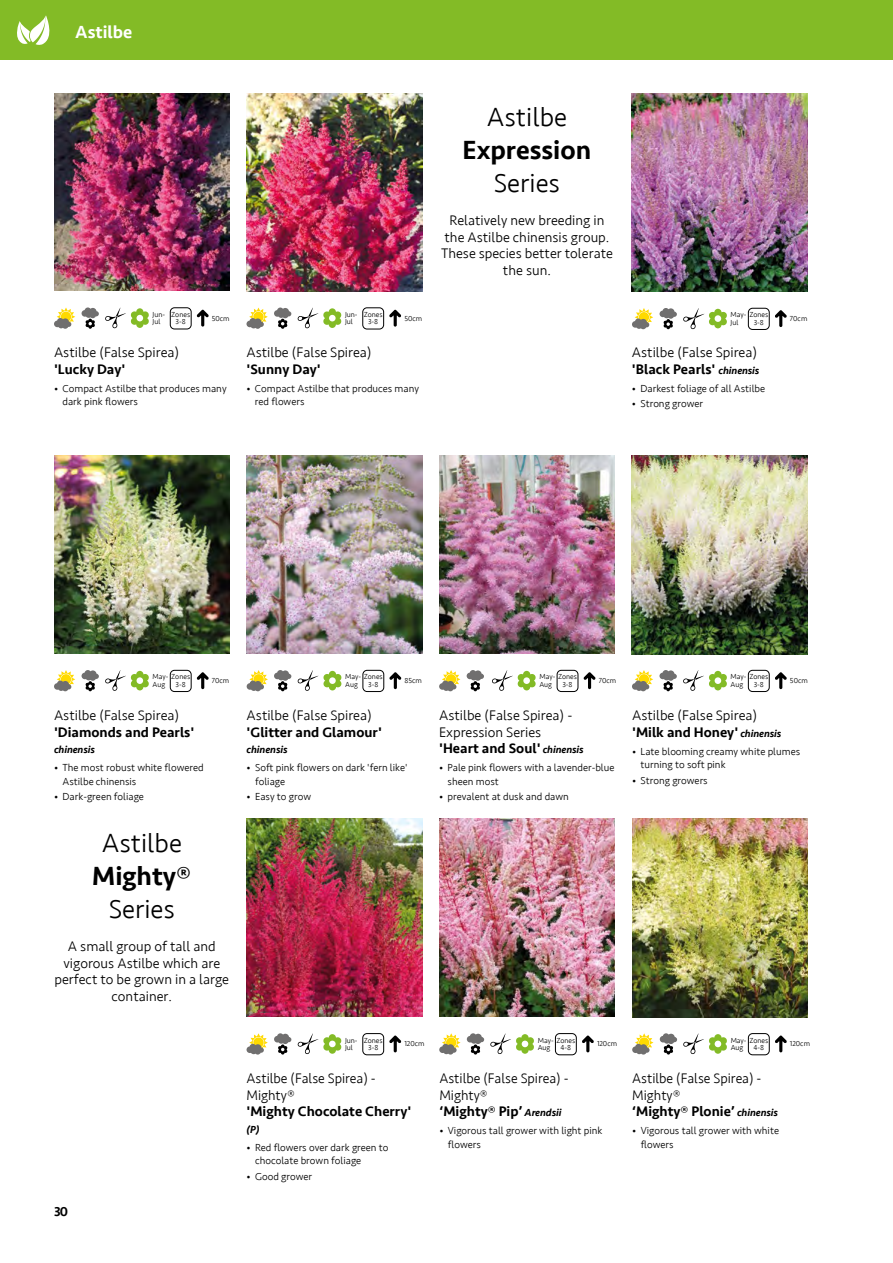
<style>
.page{position:relative;width:893px;height:1263px;background:#fff}
.page>*{position:absolute;margin:0;border:0;box-sizing:border-box;transform-origin:0 0}
.t1{font:300 27px "Seravek";color:#000}
.t2{font:500 27px "Seravek";color:#000}
.t3{font:500 18px "Seravek";color:#fff}
.t4{font:300 14.25px/16.5px "Seravek";color:#000}
.t5{font:500 14.25px "Seravek";color:#000}
.t6{font:500 13.5px "Seravek";color:#000}
.t7{font:300 10.5px/13.5px "Seravek";color:#000}
.t8{font:italic 500 10.5px "Seravek";letter-spacing:-.01em;color:#000}
.t9{font:300 7.5px/7.4px "Seravek";color:#000}
.s1{font-weight:500}
.s2{font-weight:500;font-style:italic;font-size:10.5px}
</style>
<div class="page">
<div style="left:0;top:0;width:893px;height:60px;background:#83bb26"></div>
<svg style="left:17px;top:15px;width:33px;height:30px"></svg>
<img style="left:54px;top:456px;width:176px;height:198px">
<svg style="left:82px;top:670px;width:17px;height:21px"></svg>
<svg style="left:105px;top:670px;width:44px;height:21px"></svg>
<svg style="left:54px;top:670px;width:21px;height:21px"></svg>
<svg style="left:197px;top:672px;width:12px;height:17px"></svg>
<div style="left:170px;top:670px;width:21px;height:22px;border:1px solid #000;border-radius:4px"></div>
<svg style="left:82px;top:308px;width:17px;height:21px"></svg>
<svg style="left:105px;top:308px;width:44px;height:20px"></svg>
<svg style="left:54px;top:308px;width:21px;height:21px"></svg>
<svg style="left:197px;top:310px;width:12px;height:17px"></svg>
<div style="left:170px;top:308px;width:21px;height:21px;border:1px solid #000;border-radius:4px"></div>
<img style="left:54px;top:93px;width:176px;height:198px">
<img style="left:247px;top:94px;width:175px;height:198px">
<svg style="left:274px;top:308px;width:17px;height:21px"></svg>
<svg style="left:298px;top:308px;width:44px;height:20px"></svg>
<svg style="left:246px;top:308px;width:22px;height:21px"></svg>
<svg style="left:389px;top:310px;width:12px;height:17px"></svg>
<div style="left:363px;top:308px;width:21px;height:21px;border:1px solid #000;border-radius:4px"></div>
<img style="left:632px;top:93px;width:176px;height:198px">
<svg style="left:775px;top:310px;width:12px;height:17px"></svg>
<div style="left:748px;top:308px;width:21px;height:22px;border:1px solid #000;border-radius:4px"></div>
<svg style="left:683px;top:308px;width:44px;height:21px"></svg>
<svg style="left:660px;top:308px;width:17px;height:21px"></svg>
<svg style="left:632px;top:308px;width:21px;height:21px"></svg>
<svg style="left:274px;top:670px;width:17px;height:21px"></svg>
<svg style="left:659px;top:670px;width:18px;height:21px"></svg>
<svg style="left:247px;top:670px;width:21px;height:21px"></svg>
<svg style="left:632px;top:670px;width:21px;height:21px"></svg>
<img style="left:247px;top:456px;width:175px;height:198px">
<svg style="left:298px;top:670px;width:44px;height:21px"></svg>
<svg style="left:683px;top:670px;width:44px;height:21px"></svg>
<svg style="left:389px;top:672px;width:12px;height:17px"></svg>
<svg style="left:775px;top:672px;width:12px;height:17px"></svg>
<div style="left:363px;top:670px;width:21px;height:22px;border:1px solid #000;border-radius:4px"></div>
<div style="left:748px;top:670px;width:21px;height:22px;border:1px solid #000;border-radius:4px"></div>
<img style="left:632px;top:456px;width:176px;height:198px">
<img style="left:439px;top:456px;width:175px;height:198px">
<svg style="left:467px;top:670px;width:17px;height:21px"></svg>
<svg style="left:492px;top:670px;width:44px;height:21px"></svg>
<svg style="left:439px;top:670px;width:21px;height:21px"></svg>
<svg style="left:583px;top:672px;width:13px;height:17px"></svg>
<div style="left:557px;top:670px;width:21px;height:22px;border:1px solid #000;border-radius:4px"></div>
<svg style="left:632px;top:1033px;width:21px;height:21px"></svg>
<svg style="left:439px;top:1033px;width:21px;height:21px"></svg>
<svg style="left:660px;top:1033px;width:17px;height:21px"></svg>
<svg style="left:467px;top:1033px;width:17px;height:21px"></svg>
<svg style="left:775px;top:1035px;width:12px;height:17px"></svg>
<div style="left:748px;top:1033px;width:21px;height:22px;border:1px solid #000;border-radius:4px"></div>
<img style="left:632px;top:819px;width:176px;height:198px">
<svg style="left:683px;top:1033px;width:44px;height:21px"></svg>
<svg style="left:490px;top:1033px;width:44px;height:21px"></svg>
<svg style="left:582px;top:1035px;width:12px;height:17px"></svg>
<div style="left:555px;top:1033px;width:21px;height:22px;border:1px solid #000;border-radius:4px"></div>
<img style="left:439px;top:819px;width:176px;height:198px">
<svg style="left:274px;top:1033px;width:17px;height:21px"></svg>
<svg style="left:298px;top:1033px;width:44px;height:21px"></svg>
<svg style="left:247px;top:1033px;width:21px;height:21px"></svg>
<svg style="left:389px;top:1035px;width:12px;height:17px"></svg>
<div style="left:363px;top:1033px;width:21px;height:22px;border:1px solid #000;border-radius:4px"></div>
<img style="left:246px;top:819px;width:176px;height:197px">
<p class="t3" style="left:75px;top:21px;width:59px">Astilbe</p>
<p class="t9" style="left:153px;top:311px;width:14px">Jun-<br>Jul</p>
<p class="t9" style="left:212px;top:315px;width:19px">50cm</p>
<p class="t9" style="left:171px;top:311px;width:20px;text-align:center">Zones<br>3-8</p>
<p class="t4" style="left:54px;top:344px;width:127px">Astilbe (False Spirea)</p>
<p class="t5" style="left:54px;top:360px;width:73px">'Lucky Day'</p>
<p class="t7" style="left:63px;top:381px;width:166px;text-indent:-9px">• Compact Astilbe that produces many dark pink flowers</p>
<p class="t9" style="left:345px;top:311px;width:14px">Jun-<br>Jul</p>
<p class="t9" style="left:404px;top:315px;width:19px">50cm</p>
<p class="t9" style="left:364px;top:311px;width:20px;text-align:center">Zones<br>3-8</p>
<p class="t4" style="left:246px;top:344px;width:127px">Astilbe (False Spirea)</p>
<p class="t5" style="left:246px;top:360px;width:76px">'Sunny Day'</p>
<p class="t7" style="left:255px;top:381px;width:166px;text-indent:-9px">• Compact Astilbe that produces many red flowers</p>
<h1 class="t1" style="left:487px;top:101px;width:82px">Astilbe</h1>
<h1 class="t2" style="left:462px;top:133px;width:130px">Expression</h1>
<h1 class="t1" style="left:494px;top:167px;width:68px">Series</h1>
<p class="t4" style="left:441px;top:212px;width:173px;text-align:center">Relatively new breeding in the Astilbe chinensis group.<br>These species better tolerate the sun.</p>
<p class="t9" style="left:731px;top:311px;width:39px">May- Zones<br>Jul</p>
<p class="t9" style="left:790px;top:315px;width:19px">70cm</p>
<p class="t9" style="left:754px;top:319px;width:12px">3-8</p>
<p class="t4" style="left:632px;top:344px;width:129px">Astilbe (False Spirea) <span class="s1">'Black Pearls'</span> <span class="s2">chinensis</span></p>
<p class="t7" style="left:632px;top:381px;width:135px">• Darkest foliage of all Astilbe</p>
<p class="t7" style="left:632px;top:397px;width:73px">• Strong grower</p>
<p class="t9" style="left:153px;top:673px;width:39px">May- Zones<br>Aug</p>
<p class="t9" style="left:212px;top:677px;width:19px">70cm</p>
<p class="t9" style="left:176px;top:681px;width:12px">3-8</p>
<p class="t4" style="left:54px;top:707px;width:127px">Astilbe (False Spirea)</p>
<p class="t5" style="left:54px;top:723px;width:142px">'Diamonds and Pearls'</p>
<p class="t8" style="left:54px;top:743px;width:42px">chinensis</p>
<p class="t7" style="left:63px;top:761px;width:143px;text-indent:-9px">• The most robust white flowered<br>Astilbe chinensis</p>
<p class="t7" style="left:54px;top:790px;width:91px">• Dark-green foliage</p>
<h1 class="t1" style="left:102px;top:827px;width:82px">Astilbe</h1>
<h1 class="t2" style="left:92px;top:859px;width:100px">Mighty®</h1>
<h1 class="t1" style="left:109px;top:893px;width:68px">Series</h1>
<p class="t4" style="left:55px;top:938px;width:176px;text-align:center">A small group of tall and vigorous Astilbe which are perfect to be grown in a large container.</p>
<p class="t6" style="left:54px;top:1203px;width:16px">30</p>
<p class="t9" style="left:345px;top:673px;width:39px">May- Zones<br>Aug</p>
<p class="t9" style="left:731px;top:673px;width:39px">May- Zones<br>Aug</p>
<p class="t9" style="left:539px;top:673px;width:39px">May- Zones<br>Aug</p>
<p class="t9" style="left:599px;top:677px;width:19px">70cm</p>
<p class="t9" style="left:404px;top:677px;width:19px">85cm</p>
<p class="t9" style="left:790px;top:677px;width:19px">50cm</p>
<p class="t9" style="left:368px;top:681px;width:12px">3-8</p>
<p class="t9" style="left:754px;top:681px;width:12px">3-8</p>
<p class="t4" style="left:247px;top:707px;width:127px">Astilbe (False Spirea)</p>
<p class="t5" style="left:247px;top:723px;width:137px">'Glitter and Glamour'</p>
<p class="t8" style="left:247px;top:743px;width:42px">chinensis</p>
<p class="t7" style="left:255px;top:761px;width:154px;text-indent:-9px">• Soft pink flowers on dark 'fern like' foliage</p>
<p class="t7" style="left:247px;top:790px;width:66px">• Easy to grow</p>
<p class="t9" style="left:562px;top:681px;width:12px">3-8</p>
<p class="t4" style="left:439px;top:707px;width:146px">Astilbe (False Spirea) -<br>Expression Series <span class="s1">'Heart and Soul'</span> <span class="s2">chinensis</span></p>
<p class="t7" style="left:448px;top:761px;width:168px;text-indent:-9px">• Pale pink flowers with a lavender-blue sheen most</p>
<p class="t7" style="left:439px;top:790px;width:131px">• prevalent at dusk and dawn</p>
<p class="t4" style="left:632px;top:707px;width:151px">Astilbe (False Spirea) <span class="s1">'Milk and Honey'</span> <span class="s2">chinensis</span></p>
<p class="t7" style="left:641px;top:744px;width:161px;text-indent:-9px">• Late blooming creamy white plumes turning to soft pink</p>
<p class="t7" style="left:632px;top:774px;width:77px">• Strong growers</p>
<p class="t9" style="left:345px;top:1036px;width:14px">Jun-<br>Jul</p>
<p class="t9" style="left:404px;top:1040px;width:22px">120cm</p>
<p class="t9" style="left:364px;top:1036px;width:20px;text-align:center">Zones<br>3-8</p>
<p class="t4" style="left:246px;top:1070px;width:131px">Astilbe (False Spirea) -<br>Mighty®</p>
<p class="t5" style="left:246px;top:1102px;width:166px">'Mighty Chocolate Cherry'</p>
<p class="t8" style="left:246px;top:1123px;width:15px">(P)</p>
<p class="t7" style="left:255px;top:1140px;width:135px;text-indent:-9px">• Red flowers over dark green to chocolate brown foliage</p>
<p class="t7" style="left:246px;top:1170px;width:67px">• Good grower</p>
<p class="t9" style="left:538px;top:1037px;width:39px">May- Zones<br>Aug</p>
<p class="t4" style="left:439px;top:1070px;width:131px">Astilbe (False Spirea) -<br>Mighty®<br><span class="s1">‘Mighty® Pip’</span> <span class="s2">Arendsii</span></p>
<p class="t7" style="left:448px;top:1124px;width:156px;text-indent:-9px">• Vigorous tall grower with light pink flowers</p>
<p class="t9" style="left:597px;top:1040px;width:22px">120cm</p>
<p class="t9" style="left:561px;top:1044px;width:12px">4-8</p>
<p class="t9" style="left:731px;top:1037px;width:39px">May- Zones<br>Aug</p>
<p class="t9" style="left:790px;top:1040px;width:22px">120cm</p>
<p class="t9" style="left:753px;top:1044px;width:12px">4-8</p>
<p class="t4" style="left:632px;top:1070px;width:147px">Astilbe (False Spirea) -<br>Mighty®<br><span class="s1">‘Mighty® Plonie’</span> <span class="s2">chinensis</span></p>
<p class="t7" style="left:641px;top:1124px;width:140px;text-indent:-9px">• Vigorous tall grower with white flowers</p>
</div>
